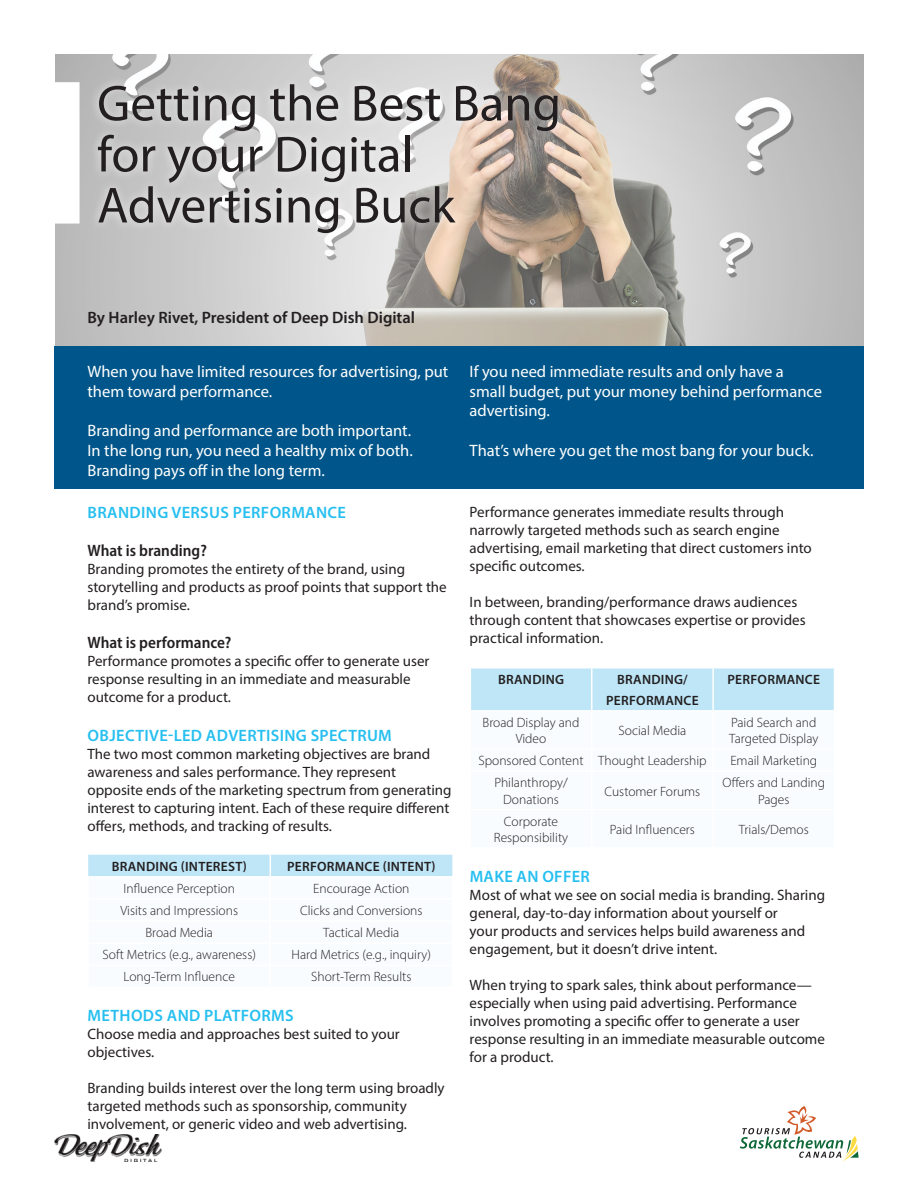
<style>
.page{position:relative;width:918px;height:1188px;background:#fff}
.page>*{position:absolute;margin:0;border:0;box-sizing:border-box;transform-origin:0 0}
.Document_Title_regular{font:51px "Myriad Pro";color:#231f20}
.Call-Out_Text_regular{font:16.5px/19.8px "Myriad Pro";color:#fff}
.Sub-Head_semi-bold{font:600 16.5px "Myriad Pro";letter-spacing:.02em;color:#26bff0}
.Call-Out_Text_semi-bold{font:600 16.5px "Myriad Pro";color:#231f20}
.Sub-sub-head_semi-bold{font:600 semi-condensed 16.5px "Myriad Pro";color:#231f20}
.Body_Text_regular{font:15px/18px "Myriad Pro";color:#231f20}
.Body_Text_regular-2{font:300 13.5px/16.2px "Myriad Pro";color:#231f20;text-align:center}
.Sub-Head_semi-bold-2{font:600 13.5px/21px "Myriad Pro";letter-spacing:.02em;color:#231f20;text-align:center}
</style>
<div class="page">
<svg style="left:740px;top:1106px;width:119px;height:56px"></svg>
<img style="left:55px;top:54px;width:809px;height:293px">
<div style="left:31px;top:82px;width:49px;height:142px;background:#fff;border:2px solid #fff"></div>
<div style="left:89px;top:75px;width:478px;height:167px;background:#fff;opacity:.75"></div>
<div style="left:54px;top:347px;width:810px;height:142px;background:#00568a"></div>
<div style="left:88px;top:855px;width:365px;height:22px;background:#bee6f7"></div>
<div style="left:471px;top:668px;width:363px;height:42px;background:#bee6f7"></div>
<hr style="left:591px;top:668px;width:1px;height:42px;background:#fff">
<hr style="left:712px;top:668px;width:2px;height:42px;background:#fff">
<img style="left:54px;top:1134px;width:107px;height:28px">
<p class="Document_Title_regular" style="left:97px;top:72px;width:465px">Getting the Best Bang</p>
<p class="Document_Title_regular" style="left:97px;top:123px;width:318px">for your Digital</p>
<p class="Document_Title_regular" style="left:97px;top:174px;width:359px">Advertising Buck</p>
<p class="Call-Out_Text_semi-bold" style="left:87px;top:307px;width:329px">By Harley Rivet, President of Deep Dish Digital</p>
<p class="Call-Out_Text_regular" style="left:87px;top:361px;width:362px">When you have limited resources for advertising, put them toward performance.</p>
<p class="Call-Out_Text_regular" style="left:87px;top:420px;width:327px;text-align:justify">Branding and performance are both important.<br>In the long run, you need a healthy mix of both.<br>Branding pays off in the long term.</p>
<p class="Sub-Head_semi-bold" style="left:88px;top:502px;width:260px">BRANDING VERSUS PERFORMANCE</p>
<p class="Sub-sub-head_semi-bold" style="left:87px;top:540px;width:121px">What is branding?</p>
<p class="Body_Text_regular" style="left:87px;top:560px;width:361px">Branding promotes the entirety of the brand, using storytelling and products as proof points that support the brand’s promise.</p>
<p class="Sub-sub-head_semi-bold" style="left:87px;top:632px;width:146px">What is performance?</p>
<p class="Body_Text_regular" style="left:87px;top:651px;width:344px">Performance promotes a specific offer to generate user response resulting in an immediate and measurable outcome for a product.</p>
<p class="Sub-Head_semi-bold" style="left:88px;top:725px;width:306px">OBJECTIVE-LED ADVERTISING SPECTRUM</p>
<p class="Body_Text_regular" style="left:87px;top:744px;width:366px">The two most common marketing objectives are brand awareness and sales performance. They represent opposite ends of the marketing spectrum from generating interest to capturing intent. Each of these require different offers, methods, and tracking of results.</p>
<p class="Sub-Head_semi-bold-2" style="left:112px;top:855px;width:137px">BRANDING (INTEREST)</p>
<p class="Sub-Head_semi-bold-2" style="left:287px;top:855px;width:150px">PERFORMANCE (INTENT)</p>
<p class="Body_Text_regular-2" style="left:123px;top:880px;width:113px">Influence Perception</p>
<p class="Body_Text_regular-2" style="left:313px;top:880px;width:98px">Encourage Action</p>
<p class="Body_Text_regular-2" style="left:120px;top:902px;width:119px">Visits and Impressions</p>
<p class="Body_Text_regular-2" style="left:300px;top:902px;width:124px">Clicks and Conversions</p>
<p class="Body_Text_regular-2" style="left:145px;top:924px;width:69px">Broad Media</p>
<p class="Body_Text_regular-2" style="left:323px;top:924px;width:78px">Tactical Media</p>
<p class="Body_Text_regular-2" style="left:103px;top:947px;width:155px">Soft Metrics (e.g., awareness)</p>
<p class="Body_Text_regular-2" style="left:292px;top:947px;width:141px">Hard Metrics (e.g., inquiry)</p>
<p class="Body_Text_regular-2" style="left:124px;top:969px;width:113px">Long-Term Influence</p>
<p class="Body_Text_regular-2" style="left:311px;top:969px;width:102px">Short-Term Results</p>
<p class="Sub-Head_semi-bold" style="left:88px;top:1005px;width:208px">METHODS AND PLATFORMS</p>
<p class="Body_Text_regular" style="left:87px;top:1025px;width:314px">Choose media and approaches best suited to your objectives.</p>
<p class="Body_Text_regular" style="left:87px;top:1079px;width:359px">Branding builds interest over the long term using broadly targeted methods such as sponsorship, community involvement, or generic video and web advertising.</p>
<p class="Call-Out_Text_regular" style="left:470px;top:361px;width:354px">If you need immediate results and only have a small budget, put your money behind performance advertising.</p>
<p class="Call-Out_Text_regular" style="left:470px;top:440px;width:345px">That’s where you get the most bang for your buck.</p>
<p class="Body_Text_regular" style="left:470px;top:503px;width:344px">Performance generates immediate results through narrowly targeted methods such as search engine advertising, email marketing that direct customers into specific outcomes.</p>
<p class="Body_Text_regular" style="left:470px;top:593px;width:337px">In between, branding/performance draws audiences through content that showcases expertise or provides practical information.</p>
<p class="Sub-Head_semi-bold-2" style="left:498px;top:668px;width:68px">BRANDING</p>
<p class="Sub-Head_semi-bold-2" style="left:606px;top:668px;width:94px">BRANDING/<br>PERFORMANCE</p>
<p class="Sub-Head_semi-bold-2" style="left:728px;top:668px;width:94px">PERFORMANCE</p>
<p class="Body_Text_regular-2" style="left:483px;top:714px;width:98px">Broad Display and<br>Video</p>
<p class="Body_Text_regular-2" style="left:619px;top:722px;width:69px">Social Media</p>
<p class="Body_Text_regular-2" style="left:729px;top:714px;width:91px;text-align:left">Paid Search and<br>Targeted Display</p>
<p class="Body_Text_regular-2" style="left:479px;top:753px;width:107px">Sponsored Content</p>
<p class="Body_Text_regular-2" style="left:598px;top:753px;width:110px">Thought Leadership</p>
<p class="Body_Text_regular-2" style="left:730px;top:753px;width:88px">Email Marketing</p>
<p class="Body_Text_regular-2" style="left:494px;top:775px;width:75px">Philanthropy/<br>Donations</p>
<p class="Body_Text_regular-2" style="left:605px;top:783px;width:97px">Customer Forums</p>
<p class="Body_Text_regular-2" style="left:722px;top:775px;width:104px">Offers and Landing<br>Pages</p>
<p class="Body_Text_regular-2" style="left:494px;top:813px;width:76px">Corporate<br>Responsibility</p>
<p class="Body_Text_regular-2" style="left:610px;top:821px;width:86px">Paid Influencers</p>
<p class="Body_Text_regular-2" style="left:739px;top:821px;width:72px">Trials/Demos</p>
<p class="Sub-Head_semi-bold" style="left:470px;top:866px;width:122px">MAKE AN OFFER</p>
<p class="Body_Text_regular" style="left:470px;top:885px;width:357px">Most of what we see on social media is branding. Sharing general, day-to-day information about yourself or<br>your products and services helps build awareness and engagement, but it doesn’t drive intent.</p>
<p class="Body_Text_regular" style="left:470px;top:975px;width:357px">When trying to spark sales, think about performance— especially when using paid advertising. Performance involves promoting a specific offer to generate a user response resulting in an immediate measurable outcome for a product.</p>
</div>
